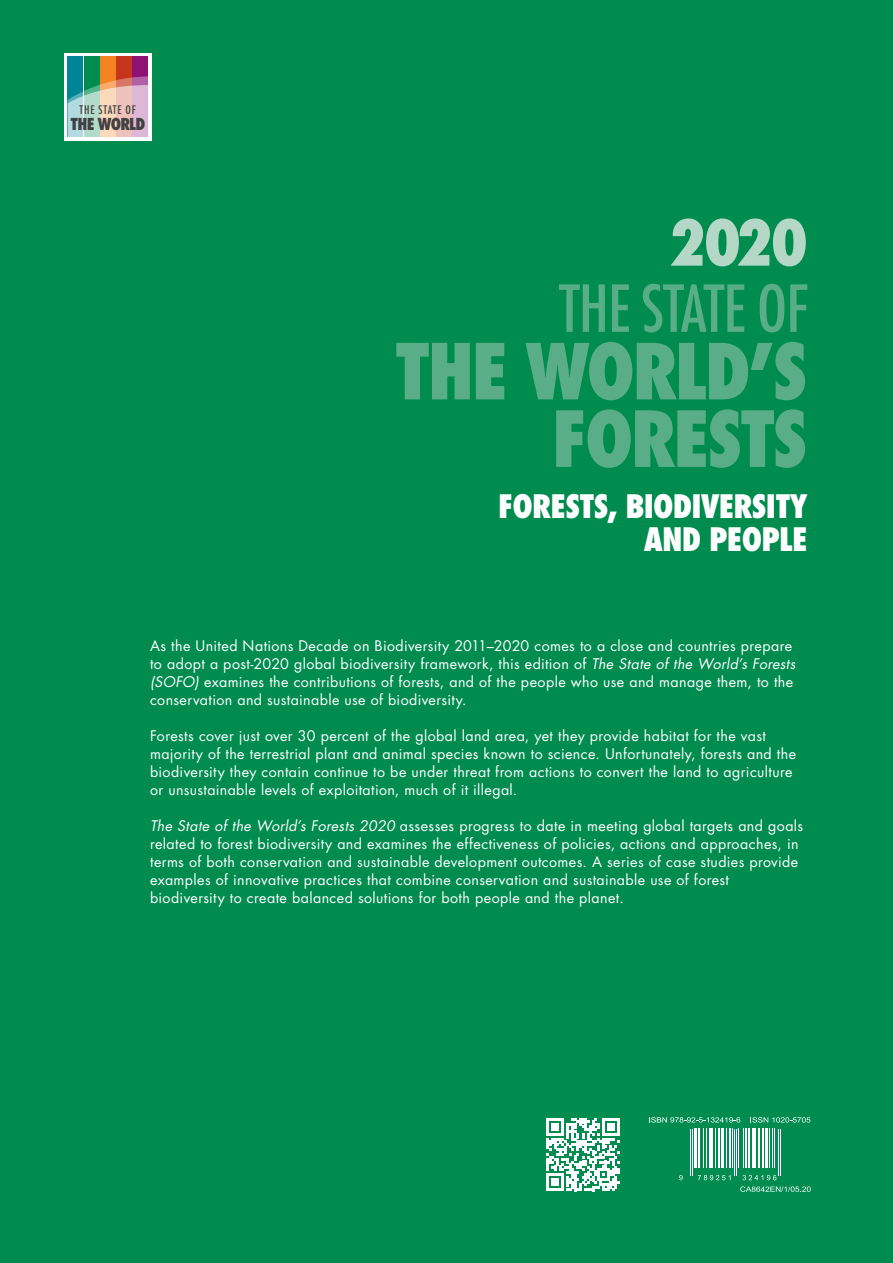
<style>
.page{position:relative;width:893px;height:1263px;background:#008c4f}
.page>*{position:absolute;margin:0;border:0;box-sizing:border-box;transform-origin:0 0}
.t1{font:800 condensed 75px/67.5px "Futura Std";letter-spacing:-.04em;color:#5aae87;text-align:right}
.t2{font:condensed 63px "Futura Std";letter-spacing:-.01em;color:#5aae87}
.t3{font:800 condensed 61.5px "Futura Std";color:#b5d7c5}
.t4{font:800 condensed 31.5px/33px "Futura Std";letter-spacing:-.025em;color:#fff;text-align:right}
.t5{font:800 condensed 16.05px "Futura Std";letter-spacing:-.05em;color:#414042}
.t6{font:14.25px/18px "Futura Std";letter-spacing:.03em;color:#fff}
.t7{font:condensed 11.55px "Futura Std";letter-spacing:.075em;color:#414042}
.s1{font-style:italic}
</style>
<div class="page">
<svg style="left:546px;top:1118px;width:74px;height:73px"></svg>
<div style="left:64px;top:53px;width:87px;height:87px;background:linear-gradient(to right,#fff,#fff)"></div>
<div style="left:132px;top:57px;width:16px;height:80px;background:#8f1176"></div>
<div style="left:116px;top:57px;width:16px;height:80px;background:#c5351c"></div>
<div style="left:100px;top:57px;width:16px;height:80px;background:#f58220"></div>
<div style="left:68px;top:57px;width:15px;height:80px;background:#008597"></div>
<div style="left:84px;top:57px;width:15px;height:80px;background:#008c4f"></div>
<svg style="left:68px;top:76px;width:80px;height:61px;background:#bfbcb5"></svg>
<svg style="left:740px;top:1186px;width:71px;height:6px"></svg>
<svg style="left:649px;top:1117px;width:91px;height:5px"></svg>
<svg style="left:750px;top:1117px;width:60px;height:5px"></svg>
<svg style="left:679px;top:1175px;width:4px;height:5px"></svg>
<hr style="left:690px;top:1128px;width:1px;height:47px;background:#fff">
<hr style="left:692px;top:1128px;width:1px;height:47px;background:#fff">
<hr style="left:694px;top:1128px;width:3px;height:40px;background:#fff">
<hr style="left:698px;top:1128px;width:2px;height:40px;background:#fff">
<hr style="left:703px;top:1128px;width:1px;height:40px;background:#fff">
<hr style="left:706px;top:1128px;width:1px;height:40px;background:#fff">
<hr style="left:708px;top:1128px;width:1px;height:40px;background:#fff">
<hr style="left:710px;top:1128px;width:3px;height:40px;background:#fff">
<hr style="left:715px;top:1128px;width:1px;height:40px;background:#fff">
<hr style="left:718px;top:1128px;width:2px;height:40px;background:#fff">
<hr style="left:721px;top:1128px;width:3px;height:40px;background:#fff">
<hr style="left:726px;top:1128px;width:1px;height:40px;background:#fff">
<hr style="left:729px;top:1128px;width:1px;height:40px;background:#fff">
<hr style="left:732px;top:1128px;width:1px;height:40px;background:#fff">
<svg style="left:698px;top:1175px;width:32px;height:5px"></svg>
<hr style="left:734px;top:1128px;width:1px;height:47px;background:#fff">
<hr style="left:736px;top:1128px;width:1px;height:47px;background:#fff">
<hr style="left:738px;top:1128px;width:1px;height:40px;background:#fff">
<hr style="left:743px;top:1128px;width:1px;height:40px;background:#fff">
<hr style="left:745px;top:1128px;width:2px;height:40px;background:#fff">
<hr style="left:748px;top:1128px;width:2px;height:40px;background:#fff">
<hr style="left:751px;top:1128px;width:1px;height:40px;background:#fff">
<hr style="left:753px;top:1128px;width:3px;height:40px;background:#fff">
<hr style="left:758px;top:1128px;width:2px;height:40px;background:#fff">
<hr style="left:762px;top:1128px;width:2px;height:40px;background:#fff">
<hr style="left:765px;top:1128px;width:3px;height:40px;background:#fff">
<hr style="left:769px;top:1128px;width:1px;height:40px;background:#fff">
<hr style="left:772px;top:1128px;width:1px;height:40px;background:#fff">
<hr style="left:773px;top:1128px;width:1px;height:40px;background:#fff">
<svg style="left:743px;top:1175px;width:33px;height:5px"></svg>
<hr style="left:778px;top:1128px;width:1px;height:47px;background:#fff">
<hr style="left:780px;top:1128px;width:1px;height:47px;background:#fff">
<p class="t7" style="left:80px;top:103px;width:58px">THE STATE OF</p>
<p class="t5" style="left:71px;top:113px;width:77px">THE WORLD</p>
<h3 class="t3" style="left:668px;top:204px;width:141px">2020</h3>
<h2 class="t2" style="left:559px;top:271px;width:250px">THE STATE OF</h2>
<h1 class="t1" style="left:395px;top:337px;width:415px">THE WORLD’S<br>FORESTS</h1>
<h3 class="t4" style="left:498px;top:490px;width:311px">FORESTS, BIODIVERSITY<br>AND PEOPLE</h3>
<p class="t6" style="left:150px;top:637px;width:647px">As the United Nations Decade on Biodiversity 2011–2020 comes to a close and countries prepare to adopt a post-2020 global biodiversity framework, this edition of <span class="s1">The State of the World’s Forests (SOFO)</span> examines the contributions of forests, and of the people who use and manage them, to the conservation and sustainable use of biodiversity.</p>
<p class="t6" style="left:150px;top:727px;width:648px">Forests cover just over 30 percent of the global land area, yet they provide habitat for the vast majority of the terrestrial plant and animal species known to science. Unfortunately, forests and the biodiversity they contain continue to be under threat from actions to convert the land to agriculture or unsustainable levels of exploitation, much of it illegal.</p>
<p class="t6" style="left:150px;top:817px;width:655px"><span class="s1">The State of the World’s Forests 2020</span> assesses progress to date in meeting global targets and goals related to forest biodiversity and examines the effectiveness of policies, actions and approaches, in terms of both conservation and sustainable development outcomes. A series of case studies provide examples of innovative practices that combine conservation and sustainable use of forest biodiversity to create balanced solutions for both people and the planet.</p>
</div>
